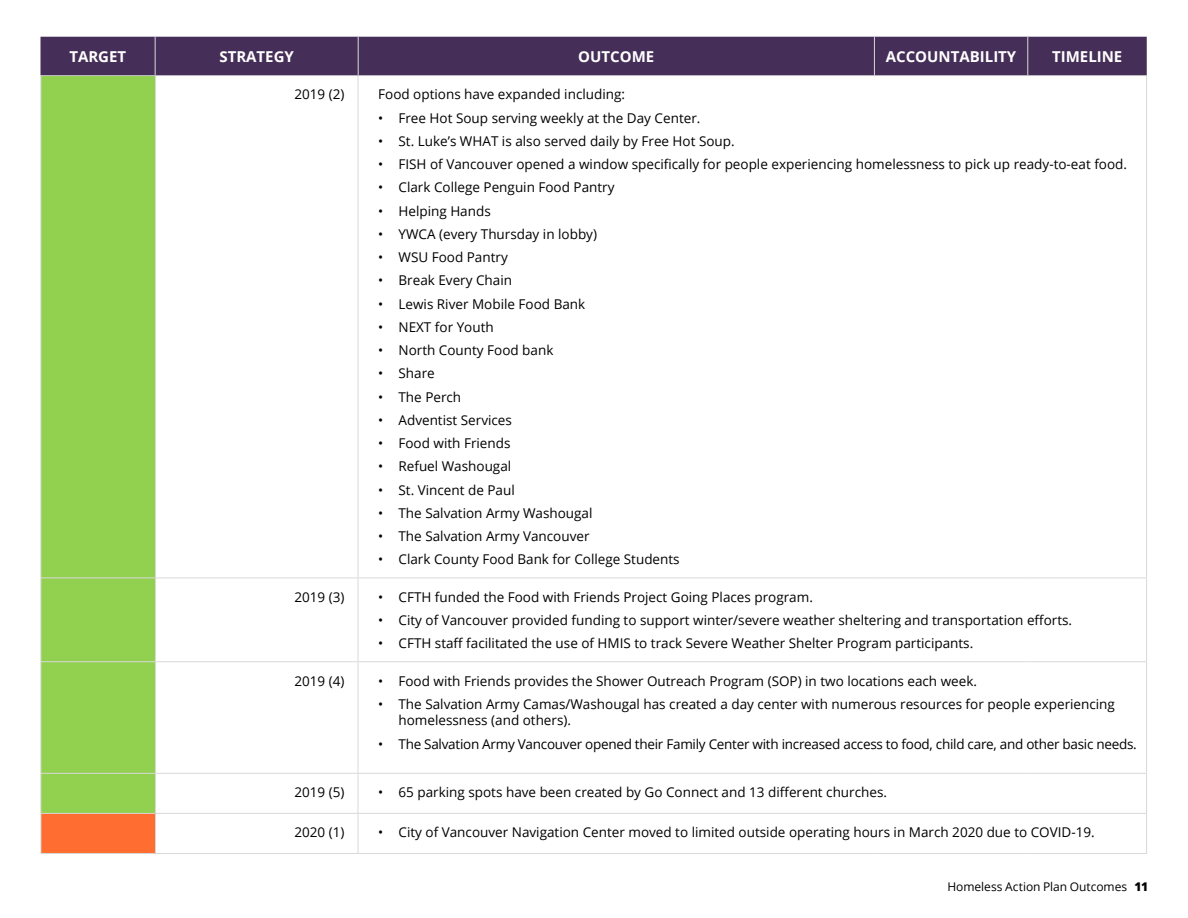
<style>
.page{position:relative;width:1188px;height:918px;background:#fff}
.page>*{position:absolute;margin:0;border:0;box-sizing:border-box;transform-origin:0 0}
.t1{font:700 15px "Open Sans";color:#fff}
.t2{font:13.5px/16.5px "Open Sans";color:#000}
.t3{font:13.5px "Open Sans";letter-spacing:-.02em;color:#000}
.t4{font:12px "Open Sans";letter-spacing:-.005em;color:#000}
.s1{font-weight:800}
</style>
<div class="page">
<div style="left:41px;top:76px;width:114px;height:737px;background:#92d050"></div>
<div style="left:41px;top:813px;width:115px;height:40px;background:#ff6d30"></div>
<hr style="left:40px;top:75px;width:116px;height:1px;background:#d9d9d9">
<hr style="left:40px;top:76px;width:1px;height:502px;background:#d9d9d9">
<hr style="left:156px;top:75px;width:202px;height:1px;background:#d9d9d9">
<hr style="left:155px;top:76px;width:1px;height:502px;background:#d9d9d9">
<hr style="left:358px;top:75px;width:516px;height:1px;background:#d9d9d9">
<hr style="left:358px;top:76px;width:1px;height:502px;background:#d9d9d9">
<hr style="left:874px;top:75px;width:154px;height:1px;background:#d9d9d9">
<hr style="left:1028px;top:75px;width:119px;height:1px;background:#d9d9d9">
<hr style="left:1146px;top:76px;width:1px;height:502px;background:#d9d9d9">
<hr style="left:40px;top:578px;width:116px;height:1px;background:#d9d9d9">
<hr style="left:40px;top:578px;width:1px;height:83px;background:#d9d9d9">
<hr style="left:156px;top:578px;width:202px;height:1px;background:#d9d9d9">
<hr style="left:155px;top:578px;width:1px;height:83px;background:#d9d9d9">
<hr style="left:358px;top:578px;width:516px;height:1px;background:#d9d9d9">
<hr style="left:358px;top:578px;width:1px;height:83px;background:#d9d9d9">
<hr style="left:874px;top:578px;width:154px;height:1px;background:#d9d9d9">
<hr style="left:1028px;top:578px;width:119px;height:1px;background:#d9d9d9">
<hr style="left:1146px;top:578px;width:1px;height:83px;background:#d9d9d9">
<hr style="left:40px;top:661px;width:116px;height:1px;background:#d9d9d9">
<hr style="left:40px;top:662px;width:1px;height:111px;background:#d9d9d9">
<hr style="left:156px;top:661px;width:202px;height:1px;background:#d9d9d9">
<hr style="left:155px;top:662px;width:1px;height:111px;background:#d9d9d9">
<hr style="left:358px;top:661px;width:516px;height:1px;background:#d9d9d9">
<hr style="left:358px;top:662px;width:1px;height:111px;background:#d9d9d9">
<hr style="left:874px;top:661px;width:154px;height:1px;background:#d9d9d9">
<hr style="left:1028px;top:661px;width:119px;height:1px;background:#d9d9d9">
<hr style="left:1146px;top:662px;width:1px;height:111px;background:#d9d9d9">
<hr style="left:40px;top:773px;width:116px;height:1px;background:#d9d9d9">
<hr style="left:40px;top:774px;width:1px;height:39px;background:#d9d9d9">
<hr style="left:156px;top:773px;width:202px;height:1px;background:#d9d9d9">
<hr style="left:155px;top:774px;width:1px;height:39px;background:#d9d9d9">
<hr style="left:358px;top:773px;width:516px;height:1px;background:#d9d9d9">
<hr style="left:358px;top:774px;width:1px;height:39px;background:#d9d9d9">
<hr style="left:874px;top:773px;width:154px;height:1px;background:#d9d9d9">
<hr style="left:1028px;top:773px;width:119px;height:1px;background:#d9d9d9">
<hr style="left:1146px;top:774px;width:1px;height:39px;background:#d9d9d9">
<hr style="left:40px;top:813px;width:116px;height:1px;background:#d9d9d9">
<hr style="left:40px;top:814px;width:1px;height:39px;background:#d9d9d9">
<hr style="left:156px;top:813px;width:202px;height:1px;background:#d9d9d9">
<hr style="left:155px;top:814px;width:1px;height:39px;background:#d9d9d9">
<hr style="left:358px;top:813px;width:516px;height:1px;background:#d9d9d9">
<hr style="left:358px;top:814px;width:1px;height:39px;background:#d9d9d9">
<hr style="left:874px;top:813px;width:154px;height:1px;background:#d9d9d9">
<hr style="left:1028px;top:813px;width:119px;height:1px;background:#d9d9d9">
<hr style="left:1146px;top:814px;width:1px;height:39px;background:#d9d9d9">
<hr style="left:40px;top:853px;width:116px;height:1px;background:#d9d9d9">
<hr style="left:156px;top:853px;width:202px;height:1px;background:#d9d9d9">
<hr style="left:358px;top:853px;width:516px;height:1px;background:#d9d9d9">
<hr style="left:874px;top:853px;width:154px;height:1px;background:#d9d9d9">
<hr style="left:1028px;top:853px;width:119px;height:1px;background:#d9d9d9">
<div style="left:40px;top:37px;width:1107px;height:38px;background:#452e57"></div>
<hr style="left:155px;top:37px;width:1px;height:38px;background:#d9d9d9">
<hr style="left:358px;top:37px;width:1px;height:38px;background:#d9d9d9">
<hr style="left:874px;top:37px;width:1px;height:38px;background:#d9d9d9">
<hr style="left:1027px;top:37px;width:1px;height:38px;background:#d9d9d9">
<p class="t1" style="left:69px;top:46px;width:58px">TARGET</p>
<p class="t1" style="left:219px;top:46px;width:76px">STRATEGY</p>
<p class="t1" style="left:578px;top:46px;width:78px">OUTCOME</p>
<p class="t1" style="left:886px;top:46px;width:132px">ACCOUNTABILITY</p>
<p class="t1" style="left:1052px;top:46px;width:72px">TIMELINE</p>
<p class="t2" style="left:294px;top:86px;width:52px">2019 (2)</p>
<p class="t2" style="left:378px;top:86px;width:248px">Food options have expanded including:</p>
<p class="t2" style="left:378px;top:109px;width:324px">• Free Hot Soup serving weekly at the Day Center.</p>
<p class="t2" style="left:378px;top:132px;width:358px">• St. Luke’s WHAT is also served daily by Free Hot Soup.</p>
<p class="t2" style="left:378px;top:156px;width:750px">• FISH of Vancouver opened a window specifically for people experiencing homelessness to pick up ready-to-eat food.</p>
<p class="t2" style="left:378px;top:179px;width:238px">• Clark College Penguin Food Pantry</p>
<p class="t2" style="left:378px;top:202px;width:114px">• Helping Hands</p>
<p class="t2" style="left:378px;top:225px;width:220px">• YWCA (every Thursday in lobby)</p>
<p class="t2" style="left:378px;top:249px;width:131px">• WSU Food Pantry</p>
<p class="t2" style="left:378px;top:272px;width:135px">• Break Every Chain</p>
<p class="t2" style="left:378px;top:295px;width:209px">• Lewis River Mobile Food Bank</p>
<p class="t2" style="left:378px;top:318px;width:117px">• NEXT for Youth</p>
<p class="t2" style="left:378px;top:342px;width:177px">• North County Food bank</p>
<p class="t2" style="left:378px;top:365px;width:58px">• Share</p>
<p class="t2" style="left:378px;top:388px;width:85px">• The Perch</p>
<p class="t2" style="left:378px;top:411px;width:135px">• Adventist Services</p>
<p class="t2" style="left:378px;top:435px;width:134px">• Food with Friends</p>
<p class="t2" style="left:378px;top:458px;width:135px">• Refuel Washougal</p>
<p class="t2" style="left:378px;top:481px;width:138px">• St. Vincent de Paul</p>
<p class="t2" style="left:378px;top:504px;width:216px">• The Salvation Army Washougal</p>
<p class="t2" style="left:378px;top:528px;width:213px">• The Salvation Army Vancouver</p>
<p class="t2" style="left:378px;top:551px;width:303px">• Clark County Food Bank for College Students</p>
<p class="t2" style="left:294px;top:588px;width:52px">2019 (3)</p>
<p class="t2" style="left:378px;top:588px;width:436px">• CFTH funded the Food with Friends Project Going Places program.</p>
<p class="t2" style="left:378px;top:611px;width:695px">• City of Vancouver provided funding to support winter/severe weather sheltering and transportation efforts.</p>
<p class="t2" style="left:378px;top:635px;width:597px">• CFTH staff facilitated the use of HMIS to track Severe Weather Shelter Program participants.</p>
<p class="t2" style="left:294px;top:672px;width:52px">2019 (4)</p>
<p class="t2" style="left:378px;top:672px;width:600px">• Food with Friends provides the Shower Outreach Program (SOP) in two locations each week.</p>
<p class="t2" style="left:399px;top:695px;width:718px;text-indent:-20px">• The Salvation Army Camas/Washougal has created a day center with numerous resources for people experiencing homelessness (and others).</p>
<p class="t3" style="left:378px;top:734px;width:760px">• The Salvation Army Vancouver opened their Family Center with increased access to food, child care, and other basic needs.</p>
<p class="t2" style="left:294px;top:784px;width:52px">2019 (5)</p>
<p class="t2" style="left:378px;top:784px;width:510px">• 65 parking spots have been created by Go Connect and 13 different churches.</p>
<p class="t2" style="left:294px;top:824px;width:52px">2020 (1)</p>
<p class="t2" style="left:378px;top:824px;width:718px">• City of Vancouver Navigation Center moved to limited outside operating hours in March 2020 due to COVID-19.</p>
<p class="t4" style="left:947px;top:878px;width:202px">Homeless Action Plan Outcomes <span class="s1">11</span></p>
</div>
